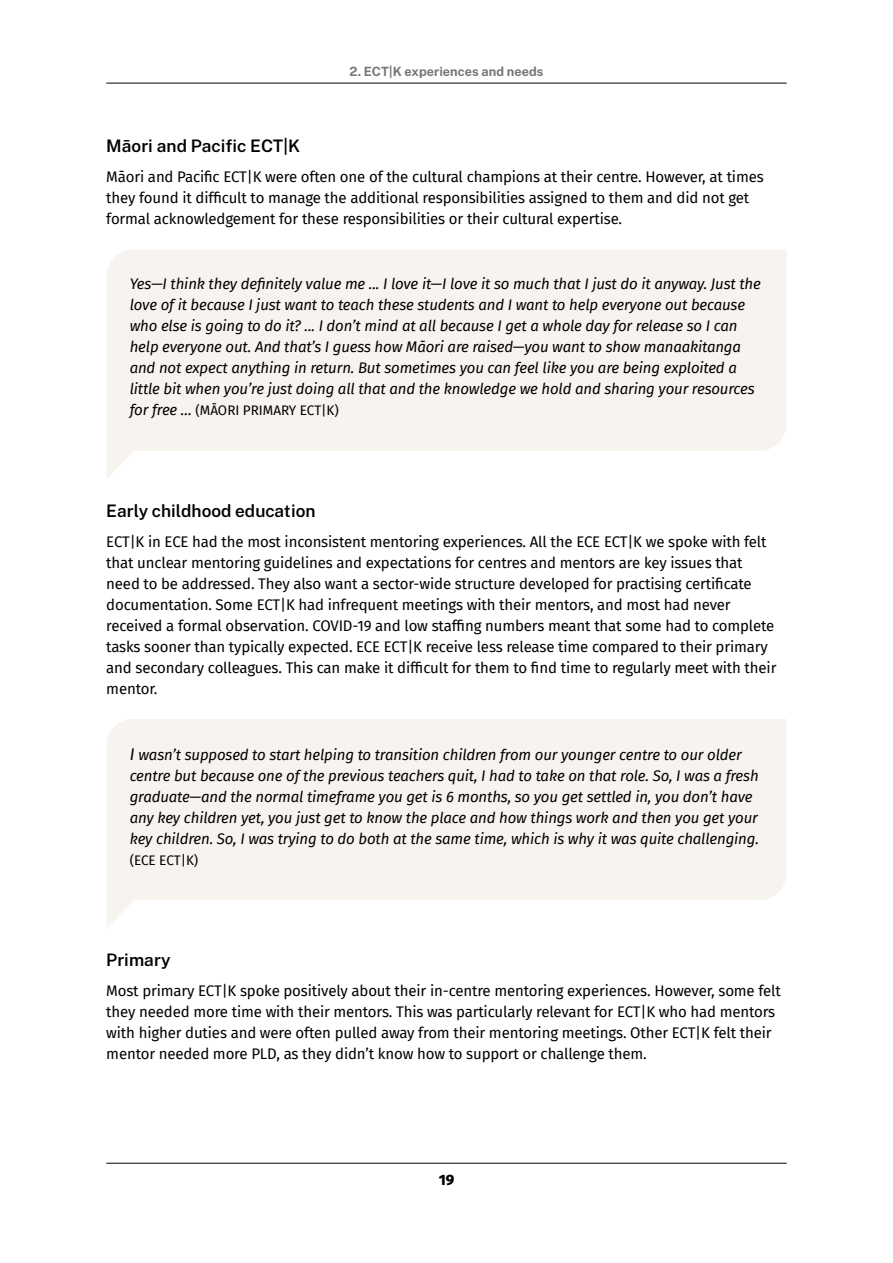
<style>
.page{position:relative;width:893px;height:1263px;background:#fff}
.page>*{position:absolute;margin:0;border:0;box-sizing:border-box;transform-origin:0 0}
.t1{font:100 17.25px "Public Sans";color:#000}
.t2{font:15px/21px "Fira Sans";letter-spacing:-.01em;color:#000}
.t3{font:italic 15px/21px "Fira Sans";letter-spacing:-.01em;color:#000}
.t4{font:800 15px "Fira Sans";color:#000}
.t5{font:13.5px "Fira Sans";color:#000}
.t6{font:100 12.75px "Public Sans";letter-spacing:.005em;color:#74777b}
.s1{font-style:italic;font-size:15px}
.s2{font-size:16.5px}
</style>
<div class="page">
<hr style="left:106px;top:83px;width:681px;height:1px;background:#000">
<hr style="left:106px;top:1163px;width:681px;height:1px;background:#000">
<svg style="left:106px;top:249px;width:681px;height:230px;fill:#f7f4ef"></svg>
<svg style="left:106px;top:719px;width:681px;height:209px;fill:#f7f4ef"></svg>
<p class="t6" style="left:349px;top:62px;width:196px">2. ECT|K experiences and needs</p>
<p class="t1" style="left:106px;top:134px;width:195px">Māori and Pacific ECT|K</p>
<p class="t2" style="left:106px;top:166px;width:659px">Māori and Pacific ECT|K were often one of the cultural champions at their centre. However, at times they found it difficult to manage the additional responsibilities assigned to them and did not get formal acknowledgement for these responsibilities or their cultural expertise.</p>
<p class="t3" style="left:130px;top:273px;width:633px">Yes—I think they definitely value me ... I love it—I love it so much that I just do it anyway. Just the love of it because I just want to teach these students and I want to help everyone out because who else is going to do it? ... I don’t mind at all because I get a whole day for release so I can help everyone out. And that’s I guess how Māori are raised—you want to show manaakitanga and not expect anything in return. But sometimes you can feel like you are being exploited a little bit when you’re just doing all that and the knowledge we hold and sharing your resources</p>
<p class="t5" style="left:130px;top:400px;width:211px"><span class="s1">for free …</span> (MĀORI PRIMARY ECT|K)</p>
<p class="t1" style="left:106px;top:498px;width:211px">Early childhood education</p>
<p class="t2" style="left:106px;top:530px;width:672px">ECT|K in ECE had the most inconsistent mentoring experiences. All the ECE ECT|K we spoke with felt that unclear mentoring guidelines and expectations for centres and mentors are key issues that need to be addressed. They also want a sector-wide structure developed for practising certificate documentation. Some ECT|K had infrequent meetings with their mentors, and most had never received a formal observation. COVID-19 and low staffing numbers meant that some had to complete tasks sooner than typically expected. ECE ECT|K receive less release time compared to their primary and secondary colleagues. This can make it difficult for them to find time to regularly meet with their mentor.</p>
<p class="t3" style="left:130px;top:744px;width:631px"><span class="s2">I</span> wasn’t supposed to start helping to transition children from our younger centre to our older centre but because one of the previous teachers quit, I had to take on that role. So, I was a fresh graduate—and the normal timeframe you get is 6 months, so you get settled in, you don’t have any key children yet, you just get to know the place and how things work and then you get your key children. So, I was trying to do both at the same time, which is why it was quite challenging.</p>
<p class="t5" style="left:130px;top:850px;width:70px">(ECE ECT|K)</p>
<p class="t1" style="left:106px;top:948px;width:66px">Primary</p>
<p class="t2" style="left:106px;top:980px;width:676px">Most primary ECT|K spoke positively about their in-centre mentoring experiences. However, some felt they needed more time with their mentors. This was particularly relevant for ECT|K who had mentors with higher duties and were often pulled away from their mentoring meetings. Other ECT|K felt their mentor needed more PLD, as they didn’t know how to support or challenge them.</p>
<p class="t4" style="left:439px;top:1167px;width:17px">19</p>
</div>
